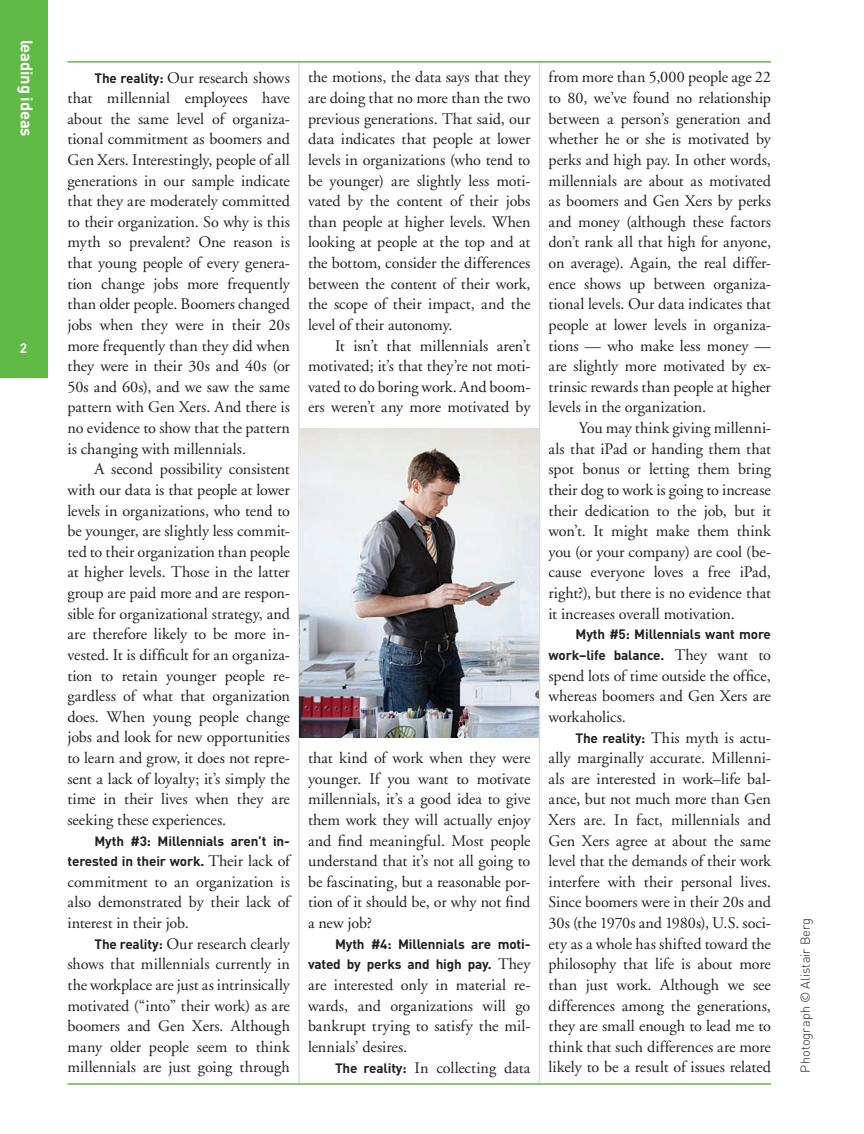
<style>
.page{position:relative;width:864px;height:1134px;background:#fff}
.page>*{position:absolute;margin:0;border:0;box-sizing:border-box;transform-origin:0 0}
.t1{font:700 16.5px "DIN";letter-spacing:-.01em;color:#fff}
.t2{font:16.2px/20.5px "Adobe Garamond";letter-spacing:-.005em;color:#231f20;text-align:justify}
.t3{font:700 13.5px/20.7px "DIN";letter-spacing:-.01em;color:#231f20;text-align:right}
.t4{font:700 13.5px "DIN";color:#fff}
.t5{font:300 12.75px "DIN";letter-spacing:.005em;color:#231f20}
.s1{font-family:"DIN";font-weight:700;font-size:13.5px}
.s2{font-family:"Adobe Garamond";font-weight:400;font-size:16.2px}
</style>
<div class="page">
<div style="left:0;top:0;width:47px;height:378px;background:#60bb46"></div>
<hr style="left:298px;top:62px;width:2px;height:1022px;background:#dcdddf">
<hr style="left:539px;top:62px;width:1px;height:1023px;background:#dcdddf">
<hr style="left:67px;top:61px;width:704px;height:2px;background:#60bb46">
<hr style="left:67px;top:1083px;width:704px;height:2px;background:#60bb46">
<img style="left:300px;top:429px;width:239px;height:309px">
<p class="t1" style="left:38px;top:40px;width:98px;rotate:90deg">leading ideas</p>
<p class="t4" style="left:20px;top:339px;width:9px">2</p>
<p class="t2" style="left:67px;top:68px;width:224px;text-indent:27px"><span class="s1">The reality:</span> Our research shows that millennial employees have about the same level of organiza&shy;tional commitment as boomers and Gen Xers. Interestingly, people of all generations in our sample indicate that they are moderately committed to their organization. So why is this myth so prevalent? One reason is that young people of every genera&shy;tion change jobs more frequently than older people. Boomers changed jobs when they were in their 20s more frequently than they did when they were in their 30s and 40s (or 50s and 60s), and we saw the same pattern with Gen Xers. And there is no evidence to show that the pattern is changing with millennials.</p>
<p class="t2" style="left:67px;top:459px;width:224px;text-indent:27px">A second possibility consistent with our data is that people at lower levels in organizations, who tend to be younger, are slightly less commit&shy;ted to their organization than people at higher levels. Those in the latter group are paid more and are respon&shy;sible for organizational strategy, and are therefore likely to be more in&shy;vested. It is difficult for an organiza&shy;tion to retain younger people re&shy;gardless of what that organization does. When young people change jobs and look for new opportunities to learn and grow, it does not repre&shy;sent a lack of loyalty; it’s simply the time in their lives when they are seeking these experiences.</p>
<p class="t3" style="left:67px;top:830px;width:224px">Myth #3: Millennials aren’t in&shy;terested in their work. <span class="s2">Their lack of</span></p>
<p class="t2" style="left:68px;top:872px;width:224px">commitment to an organization is also demonstrated by their lack of interest in their job.</p>
<p class="t2" style="left:68px;top:934px;width:224px;text-indent:27px"><span class="s1">The reality:</span> Our research clearly shows that millennials currently in the workplace are just as intrinsically motivated (“into” their work) as are boomers and Gen Xers. Although many older people seem to think millennials are just going through</p>
<p class="t2" style="left:308px;top:68px;width:224px">the motions, the data says that they are doing that no more than the two previous generations. That said, our data indicates that people at lower levels in organizations (who tend to be younger) are slightly less moti&shy;vated by the content of their jobs than people at higher levels. When looking at people at the top and at the bottom, consider the differences between the content of their work, the scope of their impact, and the level of their autonomy.</p>
<p class="t2" style="left:308px;top:336px;width:224px;text-indent:27px">It isn’t that millennials aren’t motivated; it’s that they’re not moti&shy;vated to do boring work. And boom&shy;ers weren’t any more motivated by</p>
<p class="t2" style="left:308px;top:748px;width:224px">that kind of work when they were younger. If you want to motivate millennials, it’s a good idea to give them work they will actually enjoy and find meaningful. Most people understand that it’s not all going to be fascinating, but a reasonable por&shy;tion of it should be, or why not find a new job?</p>
<p class="t3" style="left:308px;top:933px;width:224px">Myth #4: Millennials are moti&shy;vated by perks and high pay. <span class="s2">They</span></p>
<p class="t2" style="left:308px;top:975px;width:224px">are interested only in material re&shy;wards, and organizations will go bankrupt trying to satisfy the mil&shy;lennials’ desires.</p>
<p class="t2" style="left:335px;top:1058px;width:197px"><span class="s1">The reality:</span> In collecting data</p>
<p class="t2" style="left:549px;top:67px;width:224px">from more than 5,000 people age 22 to 80, we’ve found no relationship between a person’s generation and whether he or she is motivated by perks and high pay. In other words, millennials are about as motivated as boomers and Gen Xers by perks and money (although these factors don’t rank all that high for anyone, on average). Again, the real differ&shy;ence shows up between organiza&shy;tional levels. Our data indicates that people at lower levels in organiza&shy;tions — who make less money — are slightly more motivated by ex&shy;trinsic rewards than people at higher levels in the organization.</p>
<p class="t2" style="left:549px;top:418px;width:224px;text-indent:30px">You may think giving millenni&shy;als that iPad or handing them that spot bonus or letting them bring their dog to work is going to increase their dedication to the job, but it won’t. It might make them think you (or your company) are cool (be&shy;cause everyone loves a free iPad, right?), but there is no evidence that it increases overall motivation.</p>
<p class="t3" style="left:549px;top:624px;width:224px">Myth #5: Millennials want more work–life balance. <span class="s2">They want to</span></p>
<p class="t2" style="left:549px;top:666px;width:224px">spend lots of time outside the office, whereas boomers and Gen Xers are workaholics.</p>
<p class="t2" style="left:549px;top:728px;width:224px;text-indent:27px"><span class="s1">The reality:</span> This myth is actu&shy;ally marginally accurate. Millenni&shy;als are interested in work–life bal&shy;ance, but not much more than Gen Xers are. In fact, millennials and Gen Xers agree at about the same level that the demands of their work interfere with their personal lives.<br>Since boomers were in their 20s and 30s (the 1970s and 1980s), U.S. soci&shy;ety as a whole has shifted toward the philosophy that life is about more than just work. Although we see differences among the generations, they are small enough to lead me to think that such differences are more likely to be a result of issues related</p>
<p class="t5" style="left:798px;top:1072px;width:156px;rotate:-90deg">Photograph © Alistair Berg</p>
</div>
